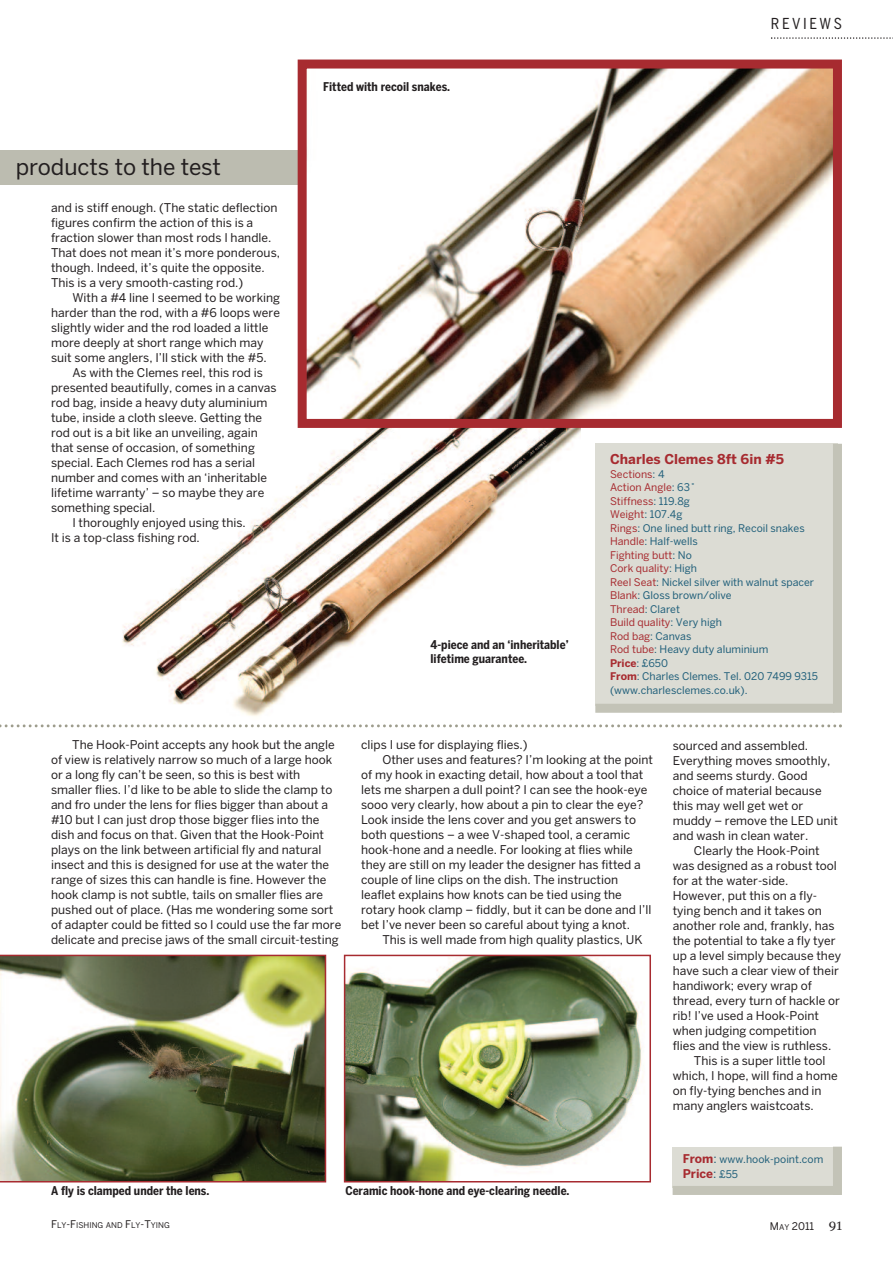
<style>
.page{position:relative;width:893px;height:1263px;background:#fff}
.page>*{position:absolute;margin:0;border:0;box-sizing:border-box;transform-origin:0 0}
.t1{font:22.5px "Benton Sans";color:#231f20}
.t2{font:15px "Benton Sans Cond";letter-spacing:.17em;color:#231f20}
.t3{font:700 13.5px "Benton Sans";color:#a72b30}
.t4{font:12px/15px "Benton Sans";color:#231f20}
.t5{font:700 12px/13.5px "Benton Sans Cond";color:#231f20}
.t6{font:700 12px "Benton Sans";color:#a72b30}
.t7{font:10.5px/13.5px "Benton Sans";color:#205f7a}
.t8{font:10.5px "Benton Sans";color:#231f20}
.t9{font:7.8px "Benton Sans";color:#231f20}
.s1{color:#a72b30}
.s2{font-weight:700;color:#a72b30}
.s3{font-weight:700;font-size:12px;color:#a72b30}
.s4{font-size:12px}
.s5{font-weight:400;color:#205f7a}
.s6{font-weight:400;font-size:10.5px;color:#205f7a}
.s7{font-size:10.5px}
.s8{font-size:7.8px}
.s9{font-family:"Fenway";font-size:13.5px}
</style>
<div class="page">
<img style="left:112px;top:405px;width:469px;height:311px">
<div style="left:0;top:151px;width:581px;height:34px;background:#bcbcb0"></div>
<svg style="left:771px;top:37px;width:122px;height:2px"></svg>
<svg style="left:0;top:724px;width:842px;height:3px"></svg>
<div style="left:672px;top:1147px;width:167px;height:41px;background:#dcdcd4"></div>
<div style="left:833px;top:1147px;width:9px;height:48px;background:#c3c3b7"></div>
<div style="left:673px;top:1186px;width:167px;height:9px;background:#c3c3b7"></div>
<div style="left:595px;top:443px;width:243px;height:262px;background:#dcdcd4"></div>
<div style="left:833px;top:444px;width:9px;height:269px;background:#c3c3b7"></div>
<div style="left:595px;top:704px;width:239px;height:9px;background:#c3c3b7"></div>
<img style="left:308px;top:70px;width:524px;height:348px">
<div style="left:298px;top:60px;width:544px;height:368px;border:9px solid #a72b30"></div>
<img style="left:0;top:955px;width:326px;height:227px">
<img style="left:347px;top:958px;width:296px;height:221px">
<div style="left:344px;top:955px;width:307px;height:227px;border:2px solid #a72b30"></div>
<h1 class="t1" style="left:16px;top:154px;width:207px">products to the test</h1>
<p class="t4" style="left:51px;top:201px;width:230px">and is stiff enough. (The static deflection figures confirm the action of this is a fraction slower than most rods I handle.<br>That does not mean it’s more ponderous, though. Indeed, it’s quite the opposite.<br>This is a very smooth-casting rod.)</p>
<p class="t4" style="left:51px;top:291px;width:231px;text-indent:21px">With a #4 line I seemed to be working harder than the rod, with a #6 loops were slightly wider and the rod loaded a little more deeply at short range which may suit some anglers, I’ll stick with the #5.</p>
<p class="t4" style="left:72px;top:366px;width:192px">As with the Clemes reel, this rod is</p>
<p class="t4" style="left:51px;top:381px;width:227px">presented beautifully, comes in a canvas</p>
<p class="t4" style="left:51px;top:396px;width:218px">rod bag, inside a heavy duty aluminium</p>
<p class="t4" style="left:51px;top:411px;width:213px">tube, inside a cloth sleeve. Getting the</p>
<p class="t4" style="left:51px;top:426px;width:208px">rod out is a bit like an unveiling, again</p>
<p class="t4" style="left:51px;top:441px;width:205px">that sense of occasion, of something</p>
<p class="t4" style="left:51px;top:456px;width:206px">special. Each Clemes rod has a serial</p>
<p class="t4" style="left:51px;top:471px;width:217px">number and comes with an ‘inheritable</p>
<p class="t4" style="left:51px;top:486px;width:215px">lifetime warranty’ – so maybe they are</p>
<p class="t4" style="left:51px;top:501px;width:106px">something special.</p>
<p class="t4" style="left:72px;top:516px;width:175px">I thoroughly enjoyed using this.</p>
<p class="t4" style="left:51px;top:531px;width:150px">It is a top-class fishing rod.</p>
<p class="t5" style="left:323px;top:80px;width:128px">Fitted with recoil snakes.</p>
<p class="t2" style="left:771px;top:15px;width:72px">REVIEWS</p>
<p class="t5" style="left:431px;top:638px;width:140px">4-piece and an ‘inheritable’ lifetime guarantee.</p>
<p class="t3" style="left:610px;top:452px;width:175px">Charles Clemes 8ft 6in #5</p>
<p class="t7" style="left:610px;top:467px;width:209px"><span class="s1">Sections</span>: 4<br><span class="s1">Action Angle</span>: 63˚<br><span class="s1">Stiffness</span>: 119.8g<br><span class="s1">Weight</span>: 107.4g<br><span class="s1">Rings</span>: One lined butt ring, Recoil snakes<br><span class="s1">Handle</span>: Half-wells<br><span class="s1">Fighting butt</span>: No<br><span class="s1">Cork quality</span>: High<br><span class="s1">Reel Seat</span>: Nickel silver with walnut spacer<br><span class="s1">Blank</span>: Gloss brown/olive<br><span class="s1">Thread</span>: Claret<br><span class="s1">Build quality</span>: Very high<br><span class="s1">Rod bag</span>: Canvas<br><span class="s1">Rod tube</span>: Heavy duty aluminium<br><span class="s2">Price</span>: £650<br><span class="s2">From</span>: Charles Clemes. Tel. 020 7499 9315 (www.charlesclemes.co.uk).</p>
<p class="t4" style="left:51px;top:738px;width:292px;text-indent:21px">The Hook-Point accepts any hook but the angle of view is relatively narrow so much of a large hook or a long fly can’t be seen, so this is best with smaller flies. I’d like to be able to slide the clamp to and fro under the lens for flies bigger than about a #10 but I can just drop those bigger flies into the dish and focus on that. Given that the Hook-Point plays on the link between artificial fly and natural insect and this is designed for use at the water the range of sizes this can handle is fine. However the hook clamp is not subtle, tails on smaller flies are pushed out of place. (Has me wondering some sort of adapter could be fitted so I could use the far more delicate and precise jaws of the small circuit-testing</p>
<p class="t4" style="left:361px;top:738px;width:168px">clips I use for displaying flies.)</p>
<p class="t4" style="left:382px;top:753px;width:272px">Other uses and features? I’m looking at the point</p>
<p class="t4" style="left:361px;top:768px;width:284px">of my hook in exacting detail, how about a tool that</p>
<p class="t4" style="left:361px;top:783px;width:288px">lets me sharpen a dull point? I can see the hook-eye</p>
<p class="t4" style="left:361px;top:798px;width:284px">sooo very clearly, how about a pin to clear the eye?</p>
<p class="t4" style="left:361px;top:813px;width:276px">Look inside the lens cover and you get answers to</p>
<p class="t4" style="left:361px;top:828px;width:270px">both questions – a wee V-shaped tool, a ceramic</p>
<p class="t4" style="left:361px;top:843px;width:273px">hook-hone and a needle. For looking at flies while</p>
<p class="t4" style="left:361px;top:858px;width:281px">they are still on my leader the designer has fitted a</p>
<p class="t4" style="left:361px;top:873px;width:258px">couple of line clips on the dish. The instruction</p>
<p class="t4" style="left:361px;top:888px;width:262px">leaflet explains how knots can be tied using the</p>
<p class="t4" style="left:361px;top:903px;width:292px">rotary hook clamp – fiddly, but it can be done and I’ll</p>
<p class="t4" style="left:361px;top:918px;width:270px">bet I’ve never been so careful about tying a knot.</p>
<p class="t4" style="left:382px;top:933px;width:262px">This is well made from high quality plastics, UK</p>
<p class="t5" style="left:51px;top:1184px;width:160px">A fly is clamped under the lens.</p>
<p class="t5" style="left:345px;top:1184px;width:226px">Ceramic hook-hone and eye-clearing needle.</p>
<p class="t4" style="left:673px;top:738px;width:137px">sourced and assembled.</p>
<p class="t4" style="left:673px;top:753px;width:159px">Everything moves smoothly,</p>
<p class="t4" style="left:673px;top:768px;width:137px">and seems sturdy. Good</p>
<p class="t4" style="left:673px;top:783px;width:150px">choice of material because</p>
<p class="t4" style="left:673px;top:798px;width:132px">this may well get wet or</p>
<p class="t4" style="left:673px;top:813px;width:167px">muddy – remove the LED unit</p>
<p class="t4" style="left:673px;top:828px;width:137px">and wash in clean water.</p>
<p class="t4" style="left:694px;top:843px;width:127px">Clearly the Hook-Point</p>
<p class="t4" style="left:673px;top:858px;width:166px">was designed as a robust tool</p>
<p class="t4" style="left:673px;top:873px;width:117px">for at the water-side.</p>
<p class="t4" style="left:673px;top:888px;width:146px">However, put this on a fly-</p>
<p class="t4" style="left:673px;top:903px;width:151px">tying bench and it takes on</p>
<p class="t4" style="left:673px;top:918px;width:164px">another role and, frankly, has</p>
<p class="t4" style="left:673px;top:933px;width:164px">the potential to take a fly tyer</p>
<p class="t4" style="left:673px;top:948px;width:170px">up a level simply because they</p>
<p class="t4" style="left:673px;top:963px;width:168px">have such a clear view of their</p>
<p class="t4" style="left:673px;top:978px;width:141px">handiwork; every wrap of</p>
<p class="t4" style="left:673px;top:993px;width:169px">thread, every turn of hackle or</p>
<p class="t4" style="left:673px;top:1008px;width:148px">rib! I’ve used a Hook-Point</p>
<p class="t4" style="left:673px;top:1023px;width:145px">when judging competition</p>
<p class="t4" style="left:673px;top:1038px;width:160px">flies and the view is ruthless.</p>
<p class="t4" style="left:694px;top:1053px;width:133px">This is a super little tool</p>
<p class="t4" style="left:673px;top:1068px;width:166px">which, I hope, will find a home</p>
<p class="t4" style="left:673px;top:1083px;width:150px">on fly-tying benches and in</p>
<p class="t4" style="left:673px;top:1098px;width:143px">many anglers waistcoats.</p>
<p class="t7" style="left:683px;top:1152px;width:142px"><span class="s3">From</span><span class="s4">:</span> www.hook-point.com</p>
<p class="t6" style="left:683px;top:1167px;width:57px">Price<span class="s5">:</span> <span class="s6">£55</span></p>
<p class="t9" style="left:51px;top:1221px;width:120px"><span class="s7">F</span>LY<span class="s7">-F</span>ISHING AND <span class="s7">F</span>LY<span class="s7">-T</span>YING</p>
<p class="t8" style="left:770px;top:1220px;width:74px">M<span class="s8">AY</span> 2011 <span class="s9">91</span></p>
</div>
